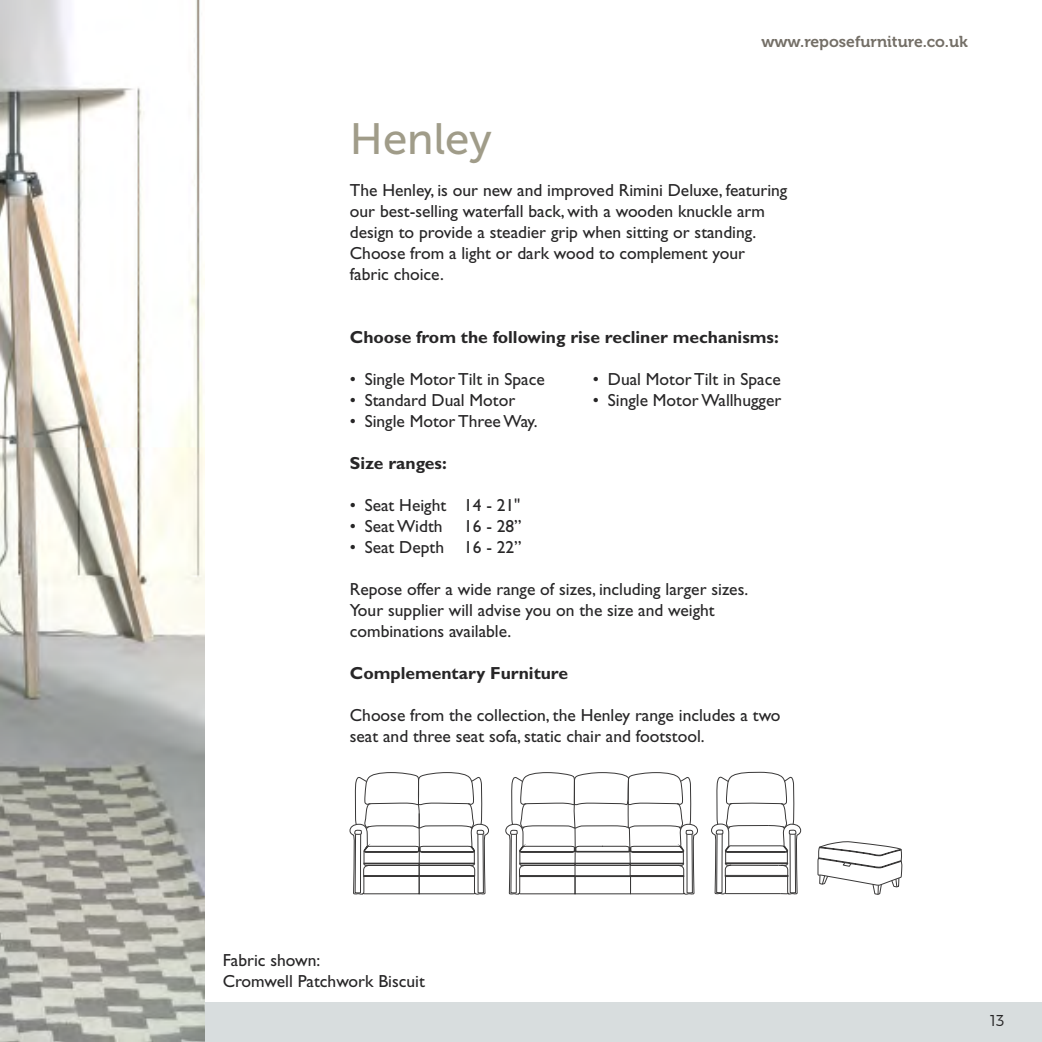
<style>
.page{position:relative;width:1042px;height:1042px;background:#fff}
.page>*{position:absolute;margin:0;border:0;box-sizing:border-box;transform-origin:0 0}
.t1{font:43.75px "Museo Sans 500";color:#a09c89}
.t2{font:17.5px/21px "Gill Sans";color:#272627}
.t3{font:700 17.5px "Gill Sans";color:#272627}
.t4{font:15.75px "Museo 700";color:#746f67}
.t5{font:300 15.75px "Montserrat";color:#272627}
</style>
<div class="page">
<div style="left:0;top:1002px;width:1042px;height:40px;background:#d8ddde"></div>
<img style="left:0;top:0;width:205px;height:1042px">
<svg style="left:817px;top:841px;width:85px;height:54px"></svg>
<svg style="left:349px;top:772px;width:140px;height:123px"></svg>
<svg style="left:505px;top:772px;width:193px;height:123px"></svg>
<svg style="left:711px;top:772px;width:90px;height:123px"></svg>
<p class="t4" style="left:761px;top:36px;width:208px">www.reposefurniture.co.uk</p>
<h1 class="t1" style="left:350px;top:113px;width:143px">Henley</h1>
<p class="t2" style="left:350px;top:181px;width:439px">The Henley, is our new and improved Rimini Deluxe, featuring our best-selling waterfall back, with a wooden knuckle arm design to provide a steadier grip when sitting or standing.<br>Choose from a light or dark wood to complement your fabric choice.</p>
<p class="t3" style="left:350px;top:330px;width:430px">Choose from the following rise recliner mechanisms:</p>
<p class="t2" style="left:350px;top:370px;width:196px">• Single Motor Tilt in Space</p>
<p class="t2" style="left:593px;top:370px;width:189px">• Dual Motor Tilt in Space</p>
<p class="t2" style="left:350px;top:391px;width:167px">• Standard Dual Motor</p>
<p class="t2" style="left:593px;top:391px;width:190px">• Single Motor Wallhugger</p>
<p class="t2" style="left:350px;top:412px;width:189px">• Single Motor Three Way.</p>
<p class="t3" style="left:350px;top:456px;width:98px">Size ranges:</p>
<p class="t2" style="left:350px;top:496px;width:172px">• Seat Height 14 - 21"</p>
<p class="t2" style="left:350px;top:517px;width:173px">• Seat Width 16 - 28”</p>
<p class="t2" style="left:350px;top:538px;width:173px">• Seat Depth 16 - 22”</p>
<p class="t2" style="left:350px;top:580px;width:400px">Repose offer a wide range of sizes, including larger sizes.<br>Your supplier will advise you on the size and weight combinations available.</p>
<p class="t3" style="left:350px;top:666px;width:220px">Complementary Furniture</p>
<p class="t2" style="left:350px;top:706px;width:432px">Choose from the collection, the Henley range includes a two seat and three seat sofa, static chair and footstool.</p>
<p class="t2" style="left:223px;top:951px;width:204px">Fabric shown:<br>Cromwell Patchwork Biscuit</p>
<p class="t5" style="left:990px;top:1011px;width:16px">13</p>
</div>
